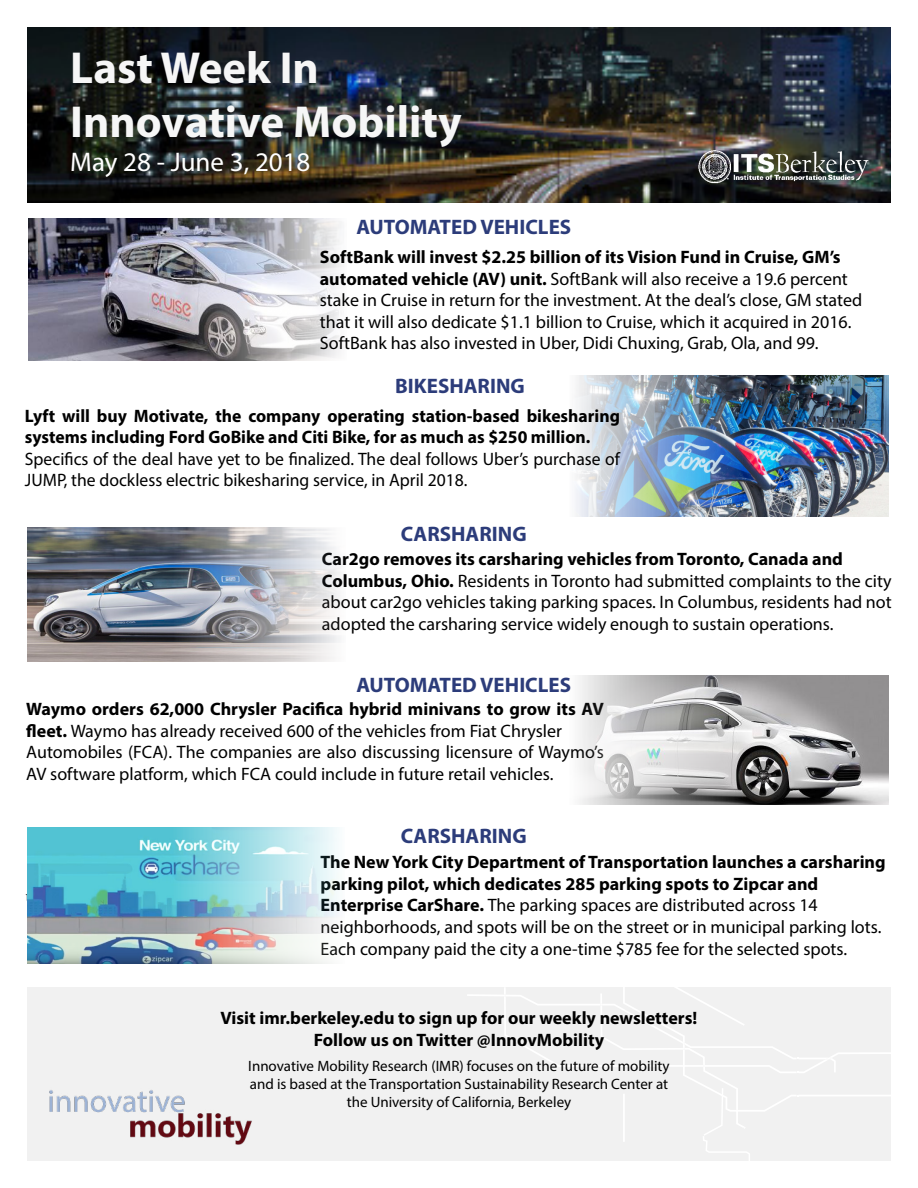
<style>
.page{position:relative;width:918px;height:1188px;background:#fff}
.page>*{position:absolute;margin:0;border:0;box-sizing:border-box;transform-origin:0 0}
.t1{font:700 45px/54px "Myriad Pro";color:#f6f6f6}
.t2{font:27px "Myriad Pro";color:#fff}
.t3{font:700 21px "Myriad Pro";color:#2c3c7a}
.t4{font:18px/21.6px "Myriad Pro";color:#000}
.t5{font:700 18px/21.6px "Myriad Pro";color:#000;text-align:center}
.t6{font:15px/18px "Myriad Pro";color:#000;text-align:center}
.s1{font-weight:700}
</style>
<div class="page">
<img style="left:27px;top:27px;width:864px;height:176px">
<img style="left:579px;top:676px;width:309px;height:128px">
<div style="left:27px;top:988px;width:864px;height:173px;background:#f1f1f1"></div>
<img style="left:49px;top:1090px;width:203px;height:55px">
<img style="left:27px;top:528px;width:314px;height:134px">
<img style="left:28px;top:218px;width:314px;height:143px">
<img style="left:575px;top:376px;width:314px;height:140px">
<svg style="left:467px;top:987px;width:424px;height:174px"></svg>
<hr style="left:623px;top:1094px;width:2px;height:48px;background:#fff">
<img style="left:689px;top:141px;width:190px;height:58px">
<img style="left:27px;top:828px;width:312px;height:135px">
<h1 class="t1" style="left:70px;top:39px;width:393px">Last Week In<br>Innovative Mobility</h1>
<h2 class="t2" style="left:70px;top:145px;width:242px">May 28 - June 3, 2018</h2>
<p class="t3" style="left:357px;top:213px;width:216px">AUTOMATED VEHICLES</p>
<p class="t4" style="left:320px;top:246px;width:544px"><span class="s1">SoftBank will invest $2.25 billion of its Vision Fund in Cruise, GM’s automated vehicle (AV) unit.</span> SoftBank will also receive a 19.6 percent stake in Cruise in return for the investment. At the deal’s close, GM stated that it will also dedicate $1.1 billion to Cruise, which it acquired in 2016.<br>SoftBank has also invested in Uber, Didi Chuxing, Grab, Ola, and 99.</p>
<p class="t3" style="left:395px;top:372px;width:131px">BIKESHARING</p>
<p class="t5" style="left:25px;top:404px;width:597px;text-align:left">Lyft will buy Motivate, the company operating station-based bikesharing systems including Ford GoBike and Citi Bike, for as much as $250 million.</p>
<p class="t4" style="left:25px;top:448px;width:597px">Specifics of the deal have yet to be finalized. The deal follows Uber’s purchase of<br>JUMP, the dockless electric bikesharing service, in April 2018.</p>
<p class="t3" style="left:401px;top:521px;width:127px">CARSHARING</p>
<p class="t4" style="left:322px;top:548px;width:571px"><span class="s1">Car2go removes its carsharing vehicles from Toronto, Canada and Columbus, Ohio.</span> Residents in Toronto had submitted complaints to the city about car2go vehicles taking parking spaces. In Columbus, residents had not adopted the carsharing service widely enough to sustain operations.</p>
<p class="t3" style="left:356px;top:671px;width:216px">AUTOMATED VEHICLES</p>
<p class="t4" style="left:26px;top:698px;width:579px"><span class="s1">Waymo orders 62,000 Chrysler Pacifica hybrid minivans to grow its AV fleet.</span> Waymo has already received 600 of the vehicles from Fiat Chrysler Automobiles (FCA). The companies are also discussing licensure of Waymo’s AV software platform, which FCA could include in future retail vehicles.</p>
<p class="t3" style="left:401px;top:822px;width:127px">CARSHARING</p>
<p class="t4" style="left:321px;top:851px;width:567px"><span class="s1">The New York City Department of Transportation launches a carsharing parking pilot, which dedicates 285 parking spots to Zipcar and Enterprise CarShare.</span> The parking spaces are distributed across 14 neighborhoods, and spots will be on the street or in municipal parking lots.<br>Each company paid the city a one-time $785 fee for the selected spots.</p>
<p class="t5" style="left:221px;top:1007px;width:478px">Visit imr.berkeley.edu to sign up for our weekly newsletters!<br>Follow us on Twitter @InnovMobility</p>
<p class="t6" style="left:248px;top:1057px;width:423px">Innovative Mobility Research (IMR) focuses on the future of mobility and is based at the Transportation Sustainability Research Center at the University of California, Berkeley</p>
</div>
